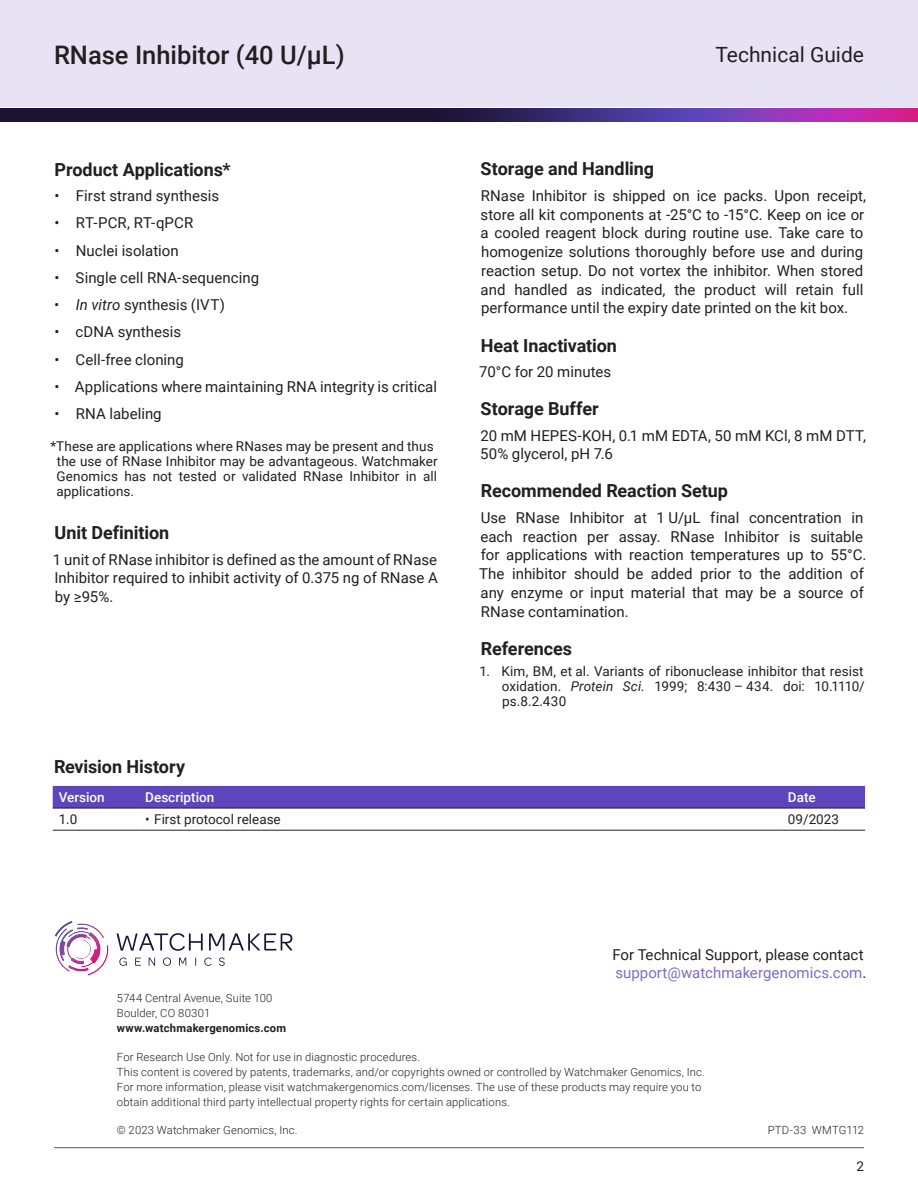
<style>
.page{position:relative;width:918px;height:1188px;background:#fff}
.page>*{position:absolute;margin:0;border:0;box-sizing:border-box;transform-origin:0 0}
.t1{font:500 25.5px "Roboto";color:#231f20}
.t2{font:21px "Roboto";color:#231f20}
.t3{font:700 18px "Roboto";letter-spacing:-.005em;color:#231f20}
.t4{font:15px/18.8px "Roboto";color:#231f20}
.t5{font:13.5px/15px "Roboto";letter-spacing:.005em;color:#231f20}
.t6{font:500 13.5px "Roboto";color:#fff}
.t7{font:300 11.25px/15px "Roboto";letter-spacing:.01em;color:#231f20}
.t8{font:700 11.25px "Roboto";letter-spacing:.02em;color:#231f20}
.s1{font-style:italic}
.s2{color:#7e6ac9}
</style>
<div class="page">
<div style="left:0;top:0;width:918px;height:107px;background:#e7e3f5"></div>
<svg style="left:119px;top:957px;width:8px;height:9px"></svg>
<svg style="left:135px;top:958px;width:6px;height:8px"></svg>
<svg style="left:149px;top:958px;width:6px;height:8px"></svg>
<svg style="left:163px;top:957px;width:8px;height:9px"></svg>
<svg style="left:179px;top:958px;width:7px;height:8px"></svg>
<svg style="left:204px;top:958px;width:8px;height:8px"></svg>
<svg style="left:219px;top:957px;width:6px;height:9px"></svg>
<svg style="left:117px;top:933px;width:86px;height:18px"></svg>
<svg style="left:209px;top:933px;width:83px;height:18px"></svg>
<svg style="left:54px;top:921px;width:54px;height:55px"></svg>
<hr style="left:54px;top:1147px;width:810px;height:1px;background:#5e45bb">
<img style="left:0;top:108px;width:918px;height:14px">
<div style="left:53px;top:786px;width:812px;height:22px;background:#5e45bb"></div>
<hr style="left:53px;top:830px;width:86px;height:1px;background:#231f20">
<hr style="left:139px;top:830px;width:643px;height:1px;background:#231f20">
<hr style="left:782px;top:830px;width:83px;height:1px;background:#231f20">
<hr style="left:53px;top:808px;width:86px;height:1px;background:#231f20">
<hr style="left:139px;top:808px;width:643px;height:1px;background:#231f20">
<hr style="left:782px;top:808px;width:83px;height:1px;background:#231f20">
<h1 class="t1" style="left:54px;top:43px;width:292px">RNase Inhibitor (40 U/µL)</h1>
<p class="t3" style="left:55px;top:162px;width:178px">Product Applications*</p>
<p class="t4" style="left:54px;top:187px;width:166px">• First strand synthesis</p>
<p class="t4" style="left:54px;top:215px;width:140px">• RT-PCR, RT-qPCR</p>
<p class="t4" style="left:54px;top:242px;width:126px">• Nuclei isolation</p>
<p class="t4" style="left:54px;top:269px;width:206px">• Single cell RNA-sequencing</p>
<p class="t4" style="left:54px;top:296px;width:172px"><span class="s1">• In vitro</span> synthesis (IVT)</p>
<p class="t4" style="left:54px;top:324px;width:128px">• cDNA synthesis</p>
<p class="t4" style="left:54px;top:351px;width:131px">• Cell-free cloning</p>
<p class="t4" style="left:54px;top:378px;width:384px">• Applications where maintaining RNA integrity is critical</p>
<p class="t4" style="left:54px;top:405px;width:109px">• RNA labeling</p>
<p class="t5" style="left:56px;top:440px;width:383px;text-indent:-6px">* These are applications where RNases may be present and thus the use of RNase Inhibitor may be advantageous. Watchmaker Genomics has not tested or validated RNase Inhibitor in all applications.</p>
<p class="t3" style="left:55px;top:525px;width:116px">Unit Definition</p>
<p class="t4" style="left:53px;top:549px;width:386px;text-align:justify">1 unit of RNase inhibitor is defined as the amount of RNase Inhibitor required to inhibit activity of 0.375 ng of RNase A by ≥95%.</p>
<h2 class="t2" style="left:715px;top:42px;width:150px">Technical Guide</h2>
<p class="t3" style="left:481px;top:162px;width:175px">Storage and Handling</p>
<p class="t4" style="left:481px;top:187px;width:387px">RNase Inhibitor is shipped on ice packs. Upon receipt, store all kit components at -25°C to -15°C. Keep on ice or a cooled reagent block during routine use. Take care to homogenize solutions thoroughly before use and during reaction setup. Do not vortex the inhibitor. When stored and handled as indicated, the product will retain full performance until the expiry date printed on the kit box.</p>
<p class="t3" style="left:481px;top:338px;width:138px">Heat Inactivation</p>
<p class="t4" style="left:479px;top:363px;width:134px">70°C for 20 minutes</p>
<p class="t3" style="left:481px;top:401px;width:120px">Storage Buffer</p>
<p class="t4" style="left:480px;top:427px;width:387px">20 mM HEPES-KOH, 0.1 mM EDTA, 50 mM KCl, 8 mM DTT,<br>50% glycerol, pH 7.6</p>
<p class="t3" style="left:481px;top:484px;width:249px">Recommended Reaction Setup</p>
<p class="t4" style="left:479px;top:509px;width:389px">Use RNase Inhibitor at 1 U/µL final concentration in each reaction per assay. RNase Inhibitor is suitable for applications with reaction temperatures up to 55°C.<br>The inhibitor should be added prior to the addition of any enzyme or input material that may be a source of RNase contamination.</p>
<p class="t3" style="left:481px;top:641px;width:93px">References</p>
<p class="t5" style="left:502px;top:665px;width:364px;text-align:justify;text-indent:-22px">1. Kim, BM, et al. Variants of ribonuclease inhibitor that resist oxidation. <span class="s1">Protein Sci.</span> 1999; 8:430 – 434. doi: 10.1110/ ps.8.2.430</p>
<p class="t3" style="left:54px;top:760px;width:133px">Revision History</p>
<p class="t6" style="left:59px;top:791px;width:48px">Version</p>
<p class="t6" style="left:145px;top:791px;width:71px">Description</p>
<p class="t6" style="left:788px;top:791px;width:29px">Date</p>
<p class="t5" style="left:59px;top:813px;width:20px">1.0</p>
<p class="t5" style="left:145px;top:813px;width:137px">• First protocol release</p>
<p class="t5" style="left:788px;top:811px;width:53px">09/2023</p>
<p class="t4" style="left:612px;top:946px;width:256px">For Technical Support, please contact <span class="s2">support@watchmakergenomics.com</span>.</p>
<p class="t7" style="left:117px;top:991px;width:157px">5744 Central Avenue, Suite 100<br>Boulder, CO 80301</p>
<p class="t8" style="left:117px;top:1023px;width:171px">www.watchmakergenomics.com</p>
<p class="t7" style="left:117px;top:1050px;width:589px">For Research Use Only. Not for use in diagnostic procedures.<br>This content is covered by patents, trademarks, and/or copyrights owned or controlled by Watchmaker Genomics, Inc.<br>For more information, please visit watchmakergenomics.com/licenses. The use of these products may require you to obtain additional third party intellectual property rights for certain applications.</p>
<p class="t7" style="left:117px;top:1123px;width:182px">© 2023 Watchmaker Genomics, Inc.</p>
<p class="t7" style="left:768px;top:1123px;width:98px">PTD-33 WMTG112</p>
<p class="t5" style="left:856px;top:1159px;width:9px">2</p>
</div>
